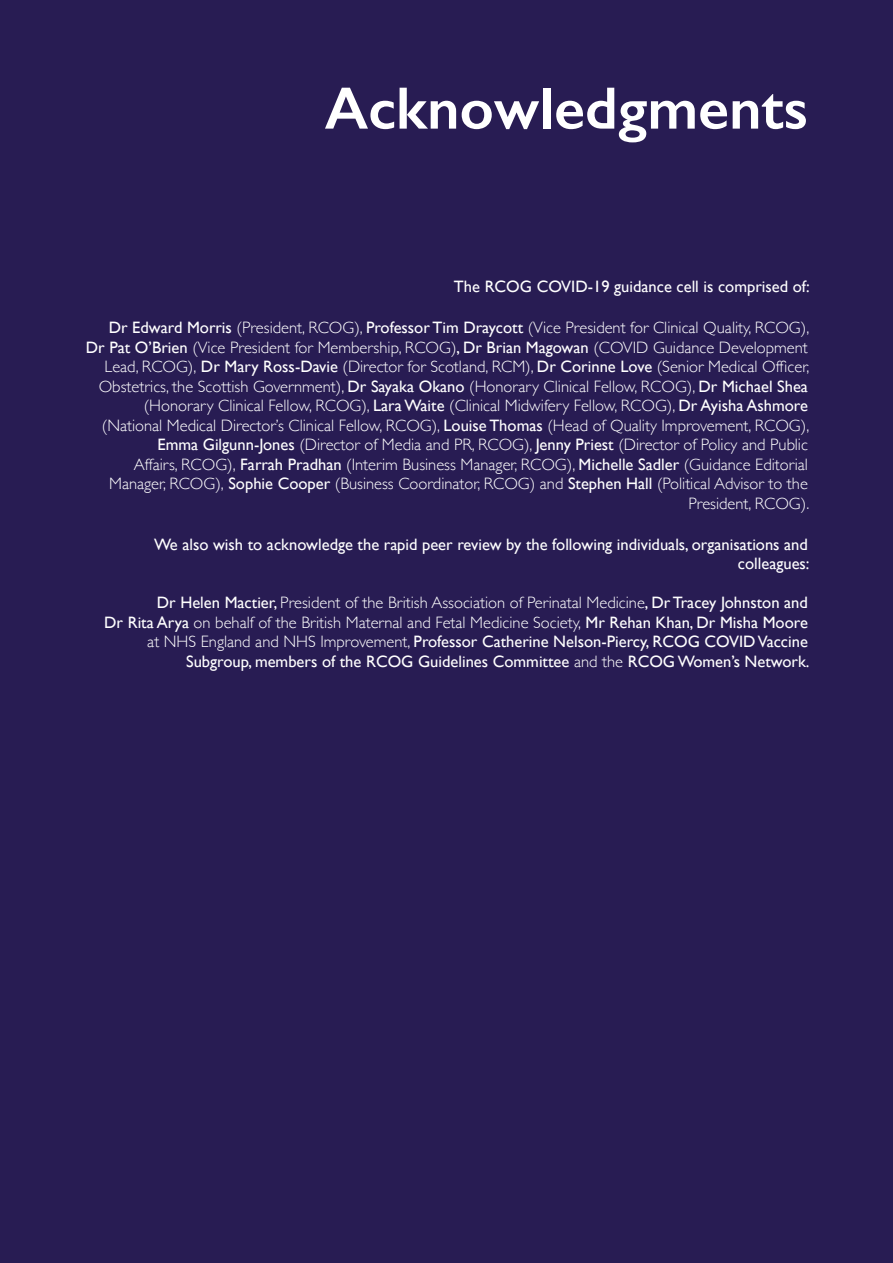
<style>
.page{position:relative;width:893px;height:1263px;background:#281c53}
.page>*{position:absolute;margin:0;border:0;box-sizing:border-box;transform-origin:0 0}
.Acknowledgements_hea{font:600 60px "Gill Sans";color:#fff}
.Acknowledgments_name{font:300 16.5px/19.5px "Gill Sans";color:#fff;text-align:right}
.Acknowledgments_name-2{font:16.5px/19.5px "Gill Sans";color:#fff;text-align:right}
.s1{font-weight:400}
.s2{font-weight:300}
</style>
<div class="page">
<p class="Acknowledgements_hea" style="left:325px;top:72px;width:485px">Acknowledgments</p>
<p class="Acknowledgments_name-2" style="left:454px;top:276px;width:357px">The RCOG COVID-19 guidance cell is comprised of:</p>
<p class="Acknowledgments_name" style="left:86px;top:317px;width:725px"><span class="s1">Dr Edward Morris</span> (President, RCOG), <span class="s1">Professor Tim Draycott</span> (Vice President for Clinical Quality, RCOG), <span class="s1">Dr Pat O’Brien</span> (Vice President for Membership, RCOG)<span class="s1">, Dr Brian Magowan</span> (COVID Guidance Development Lead, RCOG), <span class="s1">Dr Mary Ross-Davie</span> (Director for Scotland, RCM), <span class="s1">Dr Corinne Love</span> (Senior Medical Officer, Obstetrics, the Scottish Government), <span class="s1">Dr Sayaka Okano</span> (Honorary Clinical Fellow, RCOG), <span class="s1">Dr Michael Shea </span>(Honorary Clinical Fellow, RCOG), <span class="s1">Lara Waite</span> (Clinical Midwifery Fellow, RCOG), <span class="s1">Dr Ayisha Ashmore </span>(National Medical Director’s Clinical Fellow, RCOG), <span class="s1">Louise Thomas</span> (Head of Quality Improvement, RCOG), <span class="s1">Emma Gilgunn-Jones</span> (Director of Media and PR, RCOG), <span class="s1">Jenny Priest</span> (Director of Policy and Public<br>Affairs, RCOG), <span class="s1">Farrah Pradhan</span> (Interim Business Manager, RCOG), <span class="s1">Michelle Sadler</span> (Guidance Editorial Manager, RCOG), <span class="s1">Sophie Cooper</span> (Business Coordinator, RCOG) and <span class="s1">Stephen Hall</span> (Political Advisor to the President, RCOG).</p>
<p class="Acknowledgments_name-2" style="left:154px;top:534px;width:657px">We also wish to acknowledge the rapid peer review by the following individuals, organisations and colleagues:</p>
<p class="Acknowledgments_name-2" style="left:104px;top:593px;width:707px">Dr Helen Mactier, <span class="s2">President of the British Association of Perinatal Medicine</span>, Dr Tracey Johnston and<br>Dr Rita Arya <span class="s2">on behalf of the British Maternal and Fetal Medicine Society,</span> Mr Rehan Khan, Dr Misha Moore <span class="s2">at NHS England and NHS Improvement,</span> Professor Catherine Nelson-Piercy, RCOG COVID Vaccine Subgroup, members of the RCOG Guidelines Committee <span class="s2">and the</span> RCOG Women’s Network.</p>
</div>
